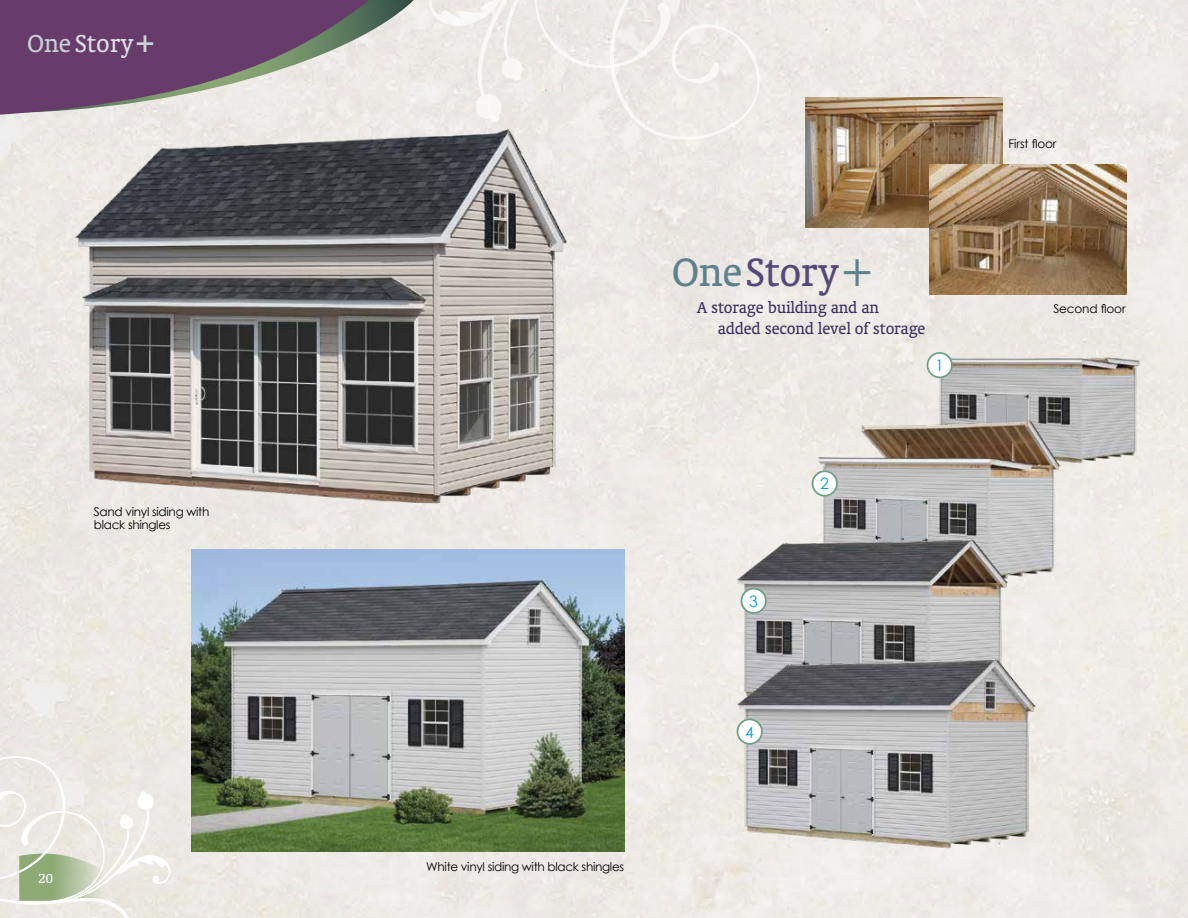
<style>
.page{position:relative;width:1188px;height:918px;background:#edeae5}
.page>*{position:absolute;margin:0;border:0;box-sizing:border-box;transform-origin:0 0}
.t1{font:45px "Oranda BT";letter-spacing:-.01em;color:#554978}
.t2{font:27.9px "Oranda BT";color:#e0ddea}
.t3{font:18px/21px "Oranda BT";letter-spacing:-.01em;color:#3b3061}
.t4{font:15.75px "Century Gothic";color:#009fe4}
.t5{font:15px "Oranda BT";color:#fff}
.t6{font:12px/13.5px "Century Gothic";letter-spacing:-.025em;color:#000}
.s1{color:#c9d0d5}
.s2{font-weight:700;color:#cbd2d6}
.s3{color:#5d828c}
</style>
<div class="page">
<img style="left:191px;top:549px;width:433px;height:302px">
<img style="left:939px;top:330px;width:208px;height:136px">
<img style="left:816px;top:414px;width:246px;height:186px">
<img style="left:737px;top:527px;width:273px;height:126px">
<img style="left:734px;top:653px;width:314px;height:198px">
<div style="left:927px;top:353px;width:25px;height:24px;background:#fff;border-radius:50%"></div>
<div style="left:927px;top:352px;width:26px;height:26px;border:2px solid #6c9f85;border-radius:50%"></div>
<div style="left:813px;top:471px;width:24px;height:25px;background:#fff;border-radius:50%"></div>
<div style="left:812px;top:470px;width:26px;height:27px;border:2px solid #6c9f85;border-radius:50%"></div>
<div style="left:741px;top:589px;width:25px;height:24px;background:#fff;border-radius:50%"></div>
<div style="left:741px;top:588px;width:26px;height:26px;border:2px solid #6c9f85;border-radius:50%"></div>
<div style="left:738px;top:719px;width:24px;height:25px;background:#fff;border-radius:50%"></div>
<div style="left:737px;top:719px;width:26px;height:26px;border:2px solid #6c9f85;border-radius:50%"></div>
<svg style="left:400px;top:0;width:26px;height:113px;background:#e7e6e2"></svg>
<svg style="left:0;top:0;width:400px;height:116px;background:#8d748d"></svg>
<svg style="left:426px;top:0;width:165px;height:124px;background:#edeae7"></svg>
<svg style="left:591px;top:0;width:340px;height:169px;background:#edeae6"></svg>
<img style="left:805px;top:97px;width:197px;height:130px">
<img style="left:929px;top:165px;width:197px;height:130px">
<svg style="left:0;top:740px;width:172px;height:178px;background:#e5e5dc"></svg>
<img style="left:73px;top:129px;width:513px;height:380px">
<h2 class="t2" style="left:27px;top:27px;width:131px"><span class="s1">One</span> Story<span class="s2">+</span></h2>
<p class="t6" style="left:94px;top:504px;width:117px">Sand vinyl siding with black shingles</p>
<p class="t5" style="left:38px;top:869px;width:16px">20</p>
<p class="t6" style="left:426px;top:860px;width:199px">White vinyl siding with black shingles</p>
<h1 class="t1" style="left:672px;top:247px;width:206px"><span class="s3">One</span>Story<span class="s3">+</span></h1>
<h3 class="t3" style="left:718px;top:297px;width:209px;text-indent:-21px">A storage building and an added second level of storage</h3>
<h3 class="t4" style="left:935px;top:356px;width:10px">1</h3>
<h3 class="t4" style="left:749px;top:591px;width:10px">3</h3>
<h3 class="t4" style="left:820px;top:474px;width:10px">2</h3>
<h3 class="t4" style="left:745px;top:722px;width:10px">4</h3>
<p class="t6" style="left:1009px;top:137px;width:49px">First floor</p>
<p class="t6" style="left:1053px;top:301px;width:74px">Second floor</p>
</div>
